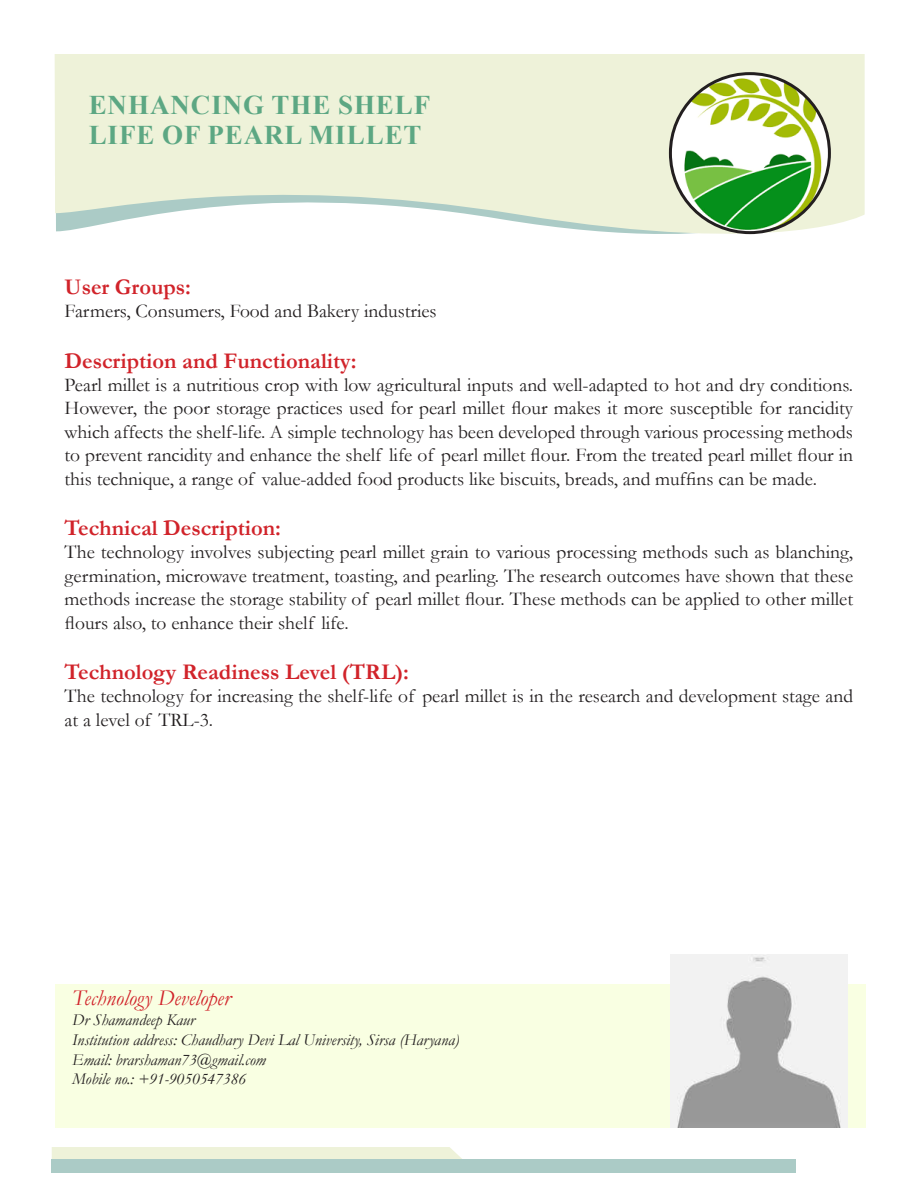
<style>
.page{position:relative;width:918px;height:1188px;background:#fff}
.page>*{position:absolute;margin:0;border:0;box-sizing:border-box;transform-origin:0 0}
.t1{font:700 27px/30px "Times New Roman";letter-spacing:.035em;color:#5ca783}
.t2{font:700 22.5px "Garamond";color:#d1232a}
.t3{font:italic 22.5px "Garamond";color:#d1232a}
.t4{font:19.5px/23.4px "Garamond";color:#231f20;text-align:justify}
.t5{font:italic 16.5px/19.8px "Garamond";color:#231f20}
</style>
<div class="page">
<div style="left:52px;top:1147px;width:410px;height:12px;background:#eef2d9"></div>
<div style="left:52px;top:1159px;width:744px;height:13px;background:#abcbc6"></div>
<svg style="left:55px;top:54px;width:810px;height:181px;fill:#eef2d9"></svg>
<img style="left:672px;top:74px;width:157px;height:159px">
<div style="left:669px;top:72px;width:162px;height:162px;border:3px solid #231f20;border-radius:50%"></div>
<div style="left:55px;top:984px;width:811px;height:144px;background:#f9ffe2"></div>
<img style="left:670px;top:954px;width:177px;height:174px">
<h1 class="t1" style="left:89px;top:89px;width:343px">ENHANCING THE SHELF<br>LIFE OF PEARL MILLET</h1>
<p class="t2" style="left:65px;top:271px;width:128px">User Groups:</p>
<p class="t4" style="left:65px;top:299px;width:374px">Farmers, Consumers, Food and Bakery industries</p>
<p class="t2" style="left:65px;top:345px;width:294px">Description and Functionality:</p>
<p class="t4" style="left:65px;top:373px;width:790px">Pearl millet is a nutritious crop with low agricultural inputs and well-adapted to hot and dry conditions.<br>However, the poor storage practices used for pearl millet flour makes it more susceptible for rancidity which affects the shelf-life. A simple technology has been developed through various processing methods to prevent rancidity and enhance the shelf life of pearl millet flour. From the treated pearl millet flour in this technique, a range of value-added food products like biscuits, breads, and muffins can be made.</p>
<p class="t2" style="left:65px;top:513px;width:218px">Technical Description:</p>
<p class="t4" style="left:65px;top:540px;width:790px">The technology involves subjecting pearl millet grain to various processing methods such as blanching, germination, microwave treatment, toasting, and pearling. The research outcomes have shown that these methods increase the storage stability of pearl millet flour. These methods can be applied to other millet flours also, to enhance their shelf life.</p>
<p class="t2" style="left:65px;top:657px;width:346px">Technology Readiness Level (TRL):</p>
<p class="t4" style="left:65px;top:684px;width:790px">The technology for increasing the shelf-life of pearl millet is in the research and development stage and at a level of TRL-3.</p>
<p class="t3" style="left:72px;top:983px;width:160px">Technology Developer</p>
<p class="t5" style="left:72px;top:1009px;width:389px">Dr Shamandeep Kaur<br>Institution address: Chaudhary Devi Lal University, Sirsa (Haryana)<br>Email: brarshaman73@gmail.com<br>Mobile no.: +91-9050547386</p>
</div>
